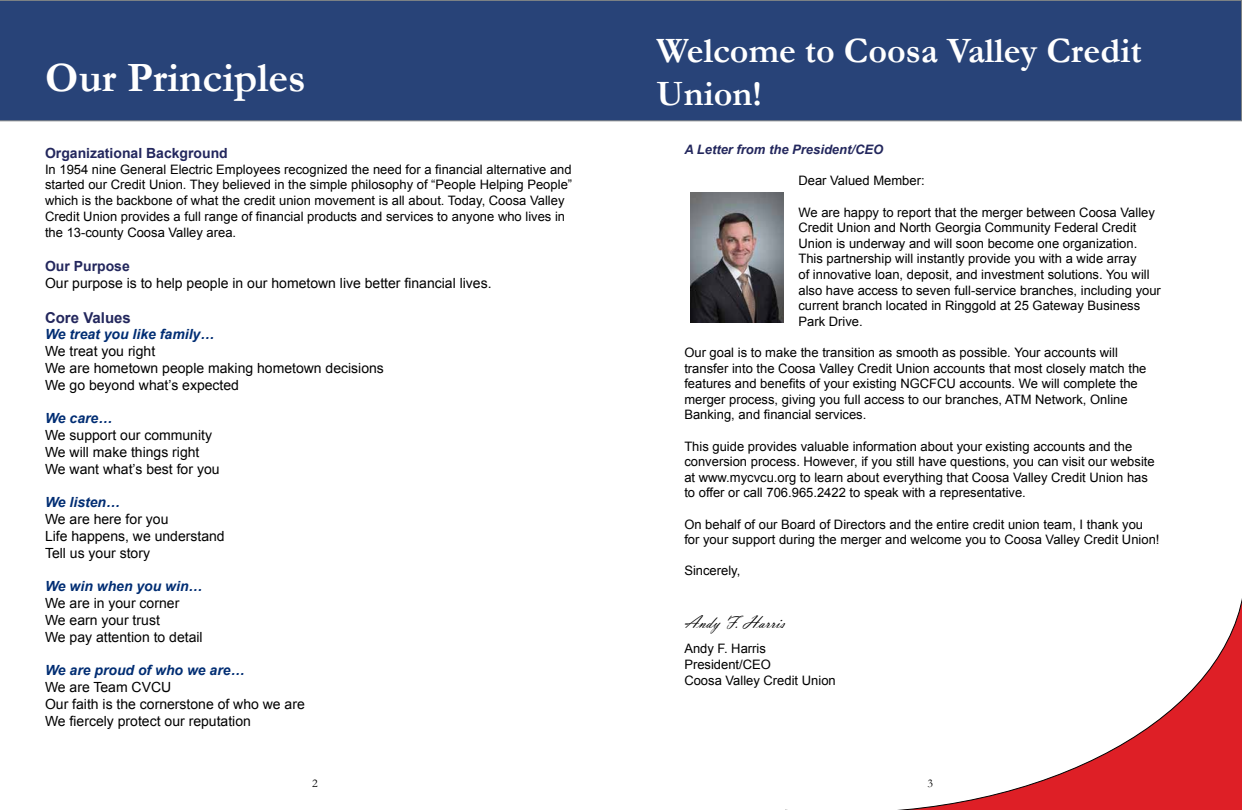
<style>
.page{position:relative;width:1242px;height:810px;background:#fff}
.page>*{position:absolute;margin:0;border:0;box-sizing:border-box;transform-origin:0 0}
.t1{font:700 42.2px "Garamond";color:#fff}
.t2{font:700 36px/43.2px "Garamond";color:#fff}
.t3{font:18px "Vladimir Script";color:#000}
.t4{font:700 15px "Arial";color:#23275d}
.t5{font:14px/16.8px "Arial";color:#000}
.t6{font:italic 700 14px "Arial";color:#002d73}
.t7{font:700 14px "Arial";color:#23275d}
.t8{font:13px/15.6px "Arial";color:#000}
.t9{font:italic 700 13px "Arial";color:#23275d}
.t10{font:12px "Garamond";color:#000}
</style>
<div class="page">
<div style="left:0;top:0;width:1242px;height:121px;background:#284378"></div>
<img style="left:691px;top:193px;width:92px;height:129px">
<svg style="left:785px;top:598px;width:457px;height:212px"></svg>
<h1 class="t1" style="left:45px;top:49px;width:262px">Our Principles</h1>
<p class="t7" style="left:45px;top:144px;width:184px">Organizational Background</p>
<p class="t8" style="left:45px;top:162px;width:529px">In 1954 nine General Electric Employees recognized the need for a financial alternative and started our Credit Union. They believed in the simple philosophy of “People Helping People” which is the backbone of what the credit union movement is all about. Today, Coosa Valley Credit Union provides a full range of financial products and services to anyone who lives in</p>
<p class="t8" style="left:45px;top:225px;width:193px">the 13-county Coosa Valley area.</p>
<p class="t7" style="left:45px;top:257px;width:86px">Our Purpose</p>
<p class="t5" style="left:45px;top:275px;width:448px">Our purpose is to help people in our hometown live better financial lives.</p>
<p class="t4" style="left:45px;top:307px;width:87px">Core Values</p>
<p class="t6" style="left:45px;top:325px;width:171px">We treat you like family…</p>
<p class="t5" style="left:45px;top:343px;width:340px">We treat you right<br>We are hometown people making hometown decisions<br>We go beyond what’s expected</p>
<p class="t6" style="left:45px;top:409px;width:69px">We care…</p>
<p class="t5" style="left:45px;top:427px;width:176px">We support our community<br>We will make things right<br>We want what’s best for you</p>
<p class="t6" style="left:45px;top:493px;width:77px">We listen…</p>
<p class="t5" style="left:45px;top:511px;width:181px">We are here for you<br>Life happens, we understand<br>Tell us your story</p>
<p class="t6" style="left:45px;top:577px;width:159px">We win when you win…</p>
<p class="t5" style="left:45px;top:595px;width:159px">We are in your corner<br>We earn your trust<br>We pay attention to detail</p>
<p class="t6" style="left:45px;top:661px;width:201px">We are proud of who we are…</p>
<p class="t5" style="left:45px;top:679px;width:261px">We are Team CVCU<br>Our faith is the cornerstone of who we are<br>We fiercely protect our reputation</p>
<h2 class="t2" style="left:657px;top:29px;width:487px">Welcome to Coosa Valley Credit<br>Union!</h2>
<p class="t9" style="left:684px;top:141px;width:200px">A Letter from the President/CEO</p>
<p class="t8" style="left:798px;top:173px;width:128px">Dear Valued Member:</p>
<p class="t8" style="left:798px;top:204px;width:364px">We are happy to report that the merger between Coosa Valley Credit Union and North Georgia Community Federal Credit Union is underway and will soon become one organization.<br>This partnership will instantly provide you with a wide array<br>of innovative loan, deposit, and investment solutions. You will also have access to seven full-service branches, including your current branch located in Ringgold at 25 Gateway Business Park Drive.</p>
<p class="t8" style="left:684px;top:345px;width:464px">Our goal is to make the transition as smooth as possible. Your accounts will transfer into the Coosa Valley Credit Union accounts that most closely match the features and benefits of your existing NGCFCU accounts. We will complete the merger process, giving you full access to our branches, ATM Network, Online Banking, and financial services.</p>
<p class="t8" style="left:684px;top:438px;width:472px">This guide provides valuable information about your existing accounts and the conversion process. However, if you still have questions, you can visit our website at www.mycvcu.org to learn about everything that Coosa Valley Credit Union has to offer or call 706.965.2422 to speak with a representative.</p>
<p class="t8" style="left:684px;top:516px;width:477px">On behalf of our Board of Directors and the entire credit union team, I thank you for your support during the merger and welcome you to Coosa Valley Credit Union!</p>
<p class="t8" style="left:684px;top:563px;width:58px">Sincerely,</p>
<h3 class="t3" style="left:684px;top:612px;width:102px">Andy F. Harris</h3>
<p class="t8" style="left:684px;top:641px;width:153px">Andy F. Harris<br>President/CEO<br>Coosa Valley Credit Union</p>
<p class="t10" style="left:312px;top:775px;width:7px">2</p>
<p class="t10" style="left:928px;top:775px;width:7px">3</p>
</div>
